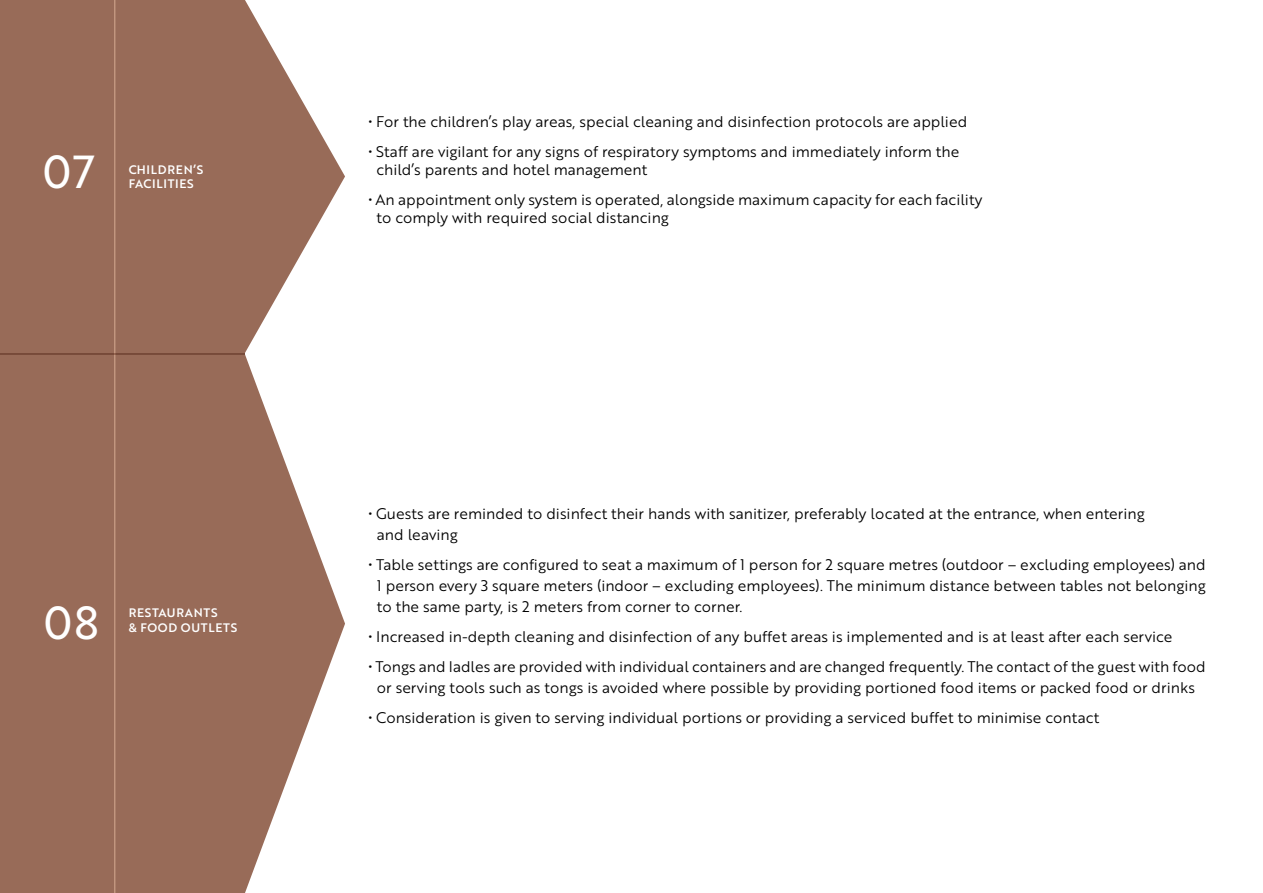
<style>
.page{position:relative;width:1263px;height:893px;background:#fff}
.page>*{position:absolute;margin:0;border:0;box-sizing:border-box;transform-origin:0 0}
.t1{font:45px "Brother 1816";color:#fff}
.t2{font:15px/21px "Brother 1816 Book";color:#000}
.t3{font:12px/14.4px "Brother 1816 Medium";letter-spacing:.06em;color:#fff}
</style>
<div class="page">
<svg style="left:245px;top:0;width:100px;height:353px"></svg>
<svg style="left:245px;top:355px;width:100px;height:538px"></svg>
<div style="left:0;top:0;width:245px;height:893px;background:#986b58"></div>
<h1 class="t1" style="left:43px;top:139px;width:54px">07</h1>
<p class="t3" style="left:129px;top:162px;width:76px">CHILDREN’S<br>FACILITIES</p>
<h1 class="t1" style="left:43px;top:589px;width:57px">08</h1>
<p class="t3" style="left:129px;top:605px;width:110px;line-height:15px">RESTAURANTS<br>&amp; FOOD OUTLETS</p>
<p class="t2" style="left:368px;top:111px;width:600px">• For the children’s play areas, special cleaning and disinfection protocols are applied</p>
<p class="t2" style="left:376px;top:142px;width:584px;line-height:18px;text-indent:-8px">• Staff are vigilant for any signs of respiratory symptoms and immediately inform the child’s parents and hotel management</p>
<p class="t2" style="left:376px;top:190px;width:607px;line-height:18px;text-indent:-8px">• An appointment only system is operated, alongside maximum capacity for each facility to comply with required social distancing</p>
<p class="t2" style="left:377px;top:503px;width:769px;text-indent:-9px">• Guests are reminded to disinfect their hands with sanitizer, preferably located at the entrance, when entering and leaving</p>
<p class="t2" style="left:377px;top:554px;width:830px;text-align:justify;text-indent:-9px">• Table settings are configured to seat a maximum of 1 person for 2 square metres (outdoor – excluding employees) and 1 person every 3 square meters (indoor – excluding employees). The minimum distance between tables not belonging to the same party, is 2 meters from corner to corner.</p>
<p class="t2" style="left:368px;top:626px;width:806px">• Increased in-depth cleaning and disinfection of any buffet areas is implemented and is at least after each service</p>
<p class="t2" style="left:368px;top:656px;width:839px;text-align:center">• Tongs and ladles are provided with individual containers and are changed frequently. The contact of the guest with food or serving tools such as tongs is avoided where possible by providing portioned food items or packed food or drinks</p>
<p class="t2" style="left:368px;top:707px;width:732px">• Consideration is given to serving individual portions or providing a serviced buffet to minimise contact</p>
</div>
